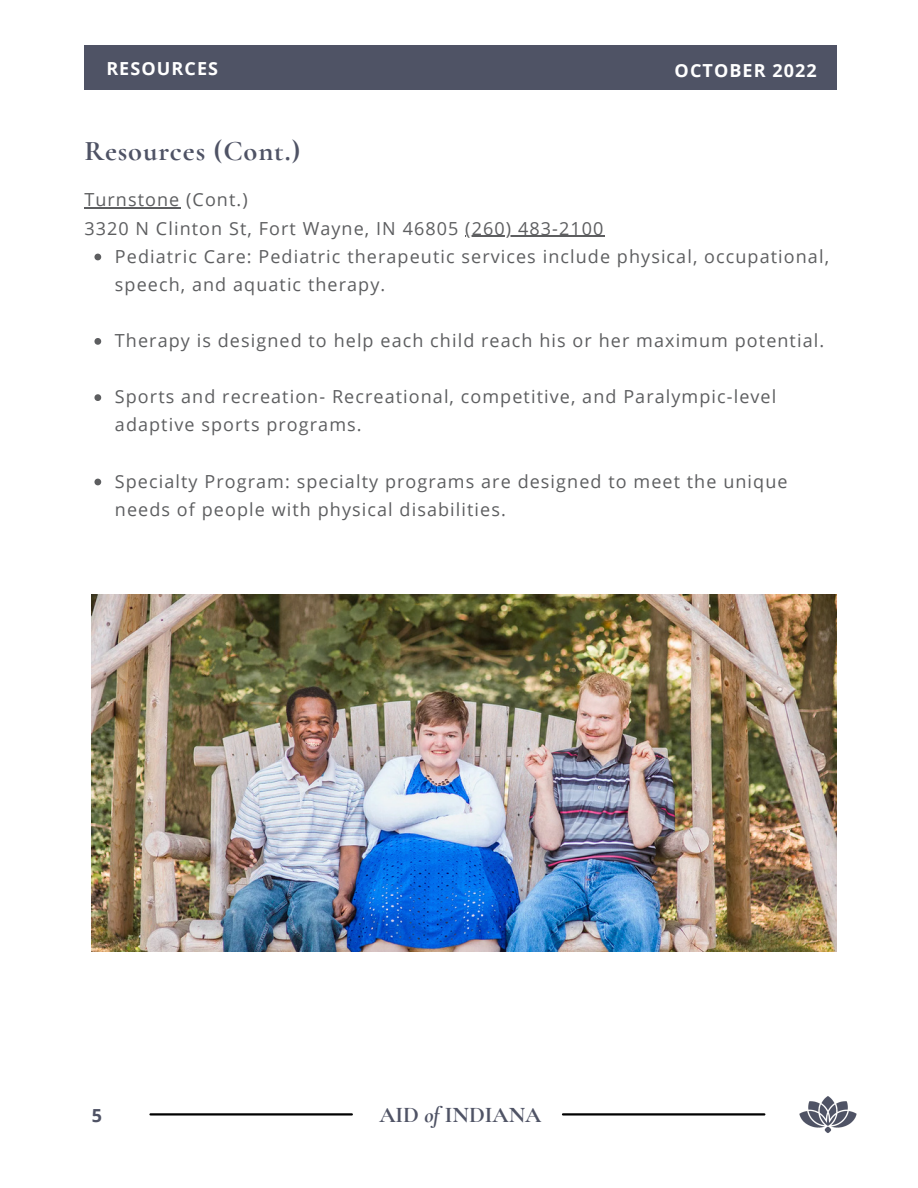
<style>
.page{position:relative;width:918px;height:1188px;background:#fff}
.page>*{position:absolute;margin:0;border:0;box-sizing:border-box;transform-origin:0 0}
.t1{font:700 28.5px "Cormorant Garamond";letter-spacing:.03em;color:#4f5365}
.t2{font:700 22.5px "Cormorant Garamond";color:#4f5365}
.t3{font:18px/28.2px "Open Sans";letter-spacing:.06em;color:#5d5e60}
.t4{font:700 18px "Open Sans";letter-spacing:.06em;color:#fff}
.t5{font:700 18px "Open Sans";color:#4f5365}
.s1{font-style:italic}
</style>
<div class="page">
<hr style="left:150px;top:1113px;width:202px;height:3px;background:#000">
<hr style="left:563px;top:1113px;width:201px;height:3px;background:#000">
<img style="left:799px;top:1096px;width:58px;height:37px">
<img style="left:92px;top:594px;width:745px;height:358px">
<svg style="left:94px;top:254px;width:7px;height:6px"></svg>
<svg style="left:94px;top:338px;width:7px;height:7px"></svg>
<svg style="left:94px;top:394px;width:7px;height:7px"></svg>
<svg style="left:94px;top:479px;width:7px;height:6px"></svg>
<hr style="left:84px;top:208px;width:96px;height:1px;background:#5d5e60">
<hr style="left:465px;top:236px;width:139px;height:1px;background:#5d5e60">
<div style="left:84px;top:45px;width:753px;height:45px;background:#4f5365"></div>
<p class="t4" style="left:106px;top:56px;width:113px">RESOURCES</p>
<p class="t4" style="left:675px;top:57px;width:144px">OCTOBER 2022</p>
<h1 class="t1" style="left:84px;top:134px;width:217px">Resources (Cont.)</h1>
<p class="t3" style="left:84px;top:185px;width:521px">Turnstone (Cont.)<br>3320 N Clinton St, Fort Wayne, IN 46805 (260) 483-2100</p>
<p class="t3" style="left:115px;top:242px;width:716px">Pediatric Care: Pediatric therapeutic services include physical, occupational, speech, and aquatic therapy.</p>
<p class="t3" style="left:115px;top:326px;width:711px">Therapy is designed to help each child reach his or her maximum potential.</p>
<p class="t3" style="left:115px;top:382px;width:663px">Sports and recreation- Recreational, competitive, and Paralympic-level adaptive sports programs.</p>
<p class="t3" style="left:115px;top:467px;width:674px">Specialty Program: specialty programs are designed to meet the unique needs of people with physical disabilities.</p>
<p class="t5" style="left:92px;top:1103px;width:12px">5</p>
<p class="t2" style="left:379px;top:1101px;width:163px">AID <span class="s1">of</span> INDIANA</p>
</div>
